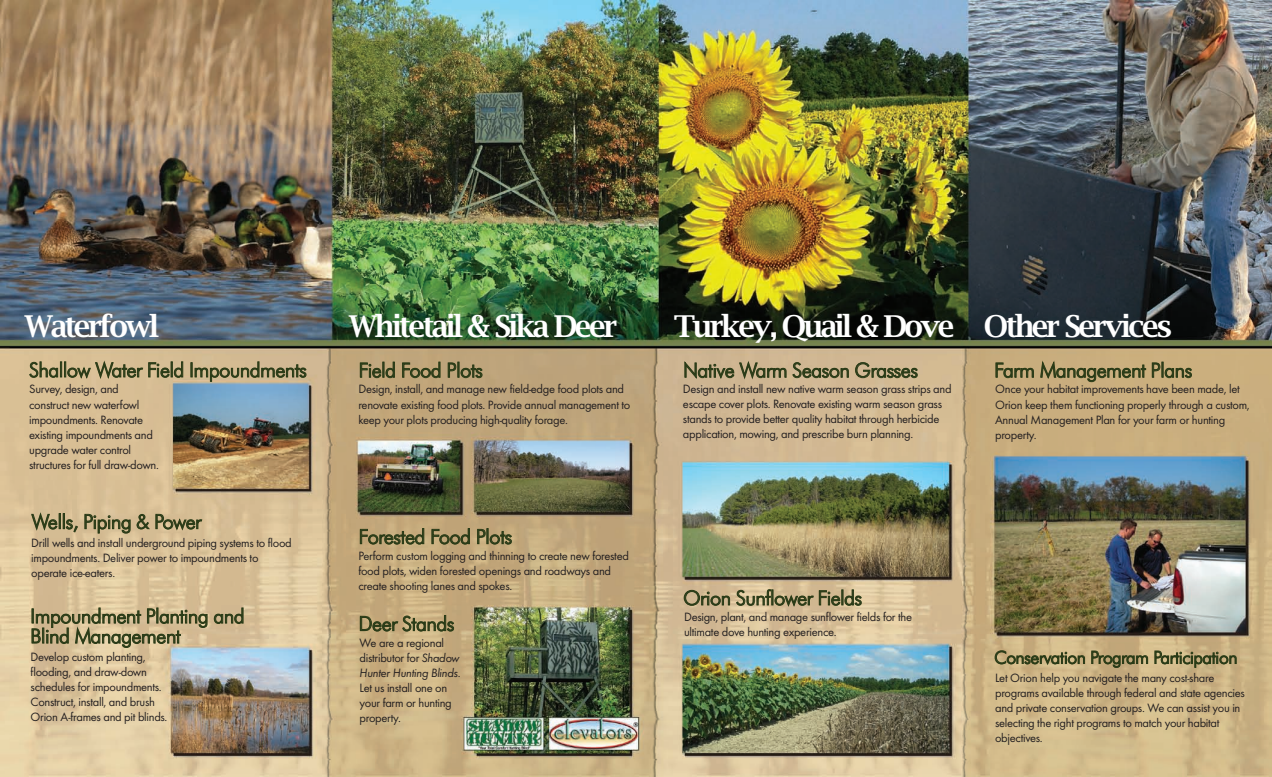
<style>
.page{position:relative;width:1272px;height:777px;background:#fff}
.page>*{position:absolute;margin:0;border:0;box-sizing:border-box;transform-origin:0 0}
.t1{font:600 30px "Lucida Bright";letter-spacing:-.085em;color:#fff}
.t2{font:300 20px/20px "Futura BT";letter-spacing:-.025em;color:#2a3b17}
.t3{font:300 17.5px "Futura BT";letter-spacing:-.025em;color:#2a3b17}
.t4{font:12.5px/15px "Futura T";letter-spacing:-.025em;color:#231f20}
.t5{font:12.5px "Futura T Book Obli";letter-spacing:-.025em;color:#231f20}
.s1{font-family:"Futura T Book Obli"}
.s2{font-family:"Futura T"}
</style>
<div class="page">
<img style="left:0;top:0;width:1271px;height:776px">
<h1 class="t1" style="left:25px;top:309px;width:136px">Waterfowl</h1>
<h1 class="t1" style="left:349px;top:308px;width:270px">Whitetail &amp; Sika Deer</h1>
<h1 class="t1" style="left:674px;top:309px;width:499px">Turkey, Quail &amp; Dove Other Services</h1>
<h2 class="t2" style="left:29px;top:360px;width:279px">Shallow Water Field Impoundments</h2>
<p class="t4" style="left:29px;top:381px;width:131px">Survey, design, and construct new waterfowl impoundments. Renovate existing impoundments and upgrade water control structures for full draw-down.</p>
<h2 class="t2" style="left:32px;top:511px;width:171px">Wells, Piping &amp; Power</h2>
<p class="t4" style="left:31px;top:534px;width:262px">Drill wells and install underground piping systems to flood impoundments. Deliver power to impoundments to operate ice-eaters.</p>
<h2 class="t2" style="left:30px;top:606px;width:216px">Impoundment Planting and<br>Blind Management</h2>
<p class="t4" style="left:31px;top:648px;width:138px">Develop custom planting, flooding, and draw-down schedules for impoundments.<br>Construct, install, and brush<br>Orion A-frames and pit blinds.</p>
<h2 class="t2" style="left:358px;top:360px;width:126px">Field Food Plots</h2>
<p class="t4" style="left:358px;top:381px;width:273px">Design, install, and manage new field-edge food plots and renovate existing food plots. Provide annual management to keep your plots producing high-quality forage.</p>
<h2 class="t2" style="left:358px;top:526px;width:155px">Forested Food Plots</h2>
<p class="t4" style="left:358px;top:548px;width:272px">Perform custom logging and thinning to create new forested food plots, widen forested openings and roadways and create shooting lanes and spokes.</p>
<h2 class="t2" style="left:358px;top:613px;width:97px">Deer Stands</h2>
<p class="t4" style="left:359px;top:635px;width:102px">We are a regional distributor for <span class="s1">Shadow</span></p>
<p class="t5" style="left:359px;top:665px;width:102px">Hunter Hunting Blinds<span class="s2">.</span></p>
<p class="t4" style="left:359px;top:680px;width:94px">Let us install one on your farm or hunting property.</p>
<h2 class="t2" style="left:683px;top:360px;width:236px">Native Warm Season Grasses</h2>
<p class="t4" style="left:683px;top:381px;width:270px">Design and install new native warm season grass strips and escape cover plots. Renovate existing warm season grass stands to provide better quality habitat through herbicide application, mowing, and prescribe burn planning.</p>
<h2 class="t2" style="left:994px;top:360px;width:199px">Farm Management Plans</h2>
<p class="t4" style="left:995px;top:381px;width:256px">Once your habitat improvements have been made, let Orion keep them functioning properly through a custom, Annual Management Plan for your farm or hunting property.</p>
<h2 class="t2" style="left:683px;top:588px;width:180px">Orion Sunflower Fields</h2>
<p class="t4" style="left:684px;top:609px;width:229px">Design, plant, and manage sunflower fields for the ultimate dove hunting experience.</p>
<h3 class="t3" style="left:994px;top:647px;width:245px">Conservation Program Participation</h3>
<p class="t4" style="left:995px;top:669px;width:251px">Let Orion help you navigate the many cost-share programs available through federal and state agencies and private conservation groups. We can assist you in selecting the right programs to match your habitat objectives.</p>
</div>
